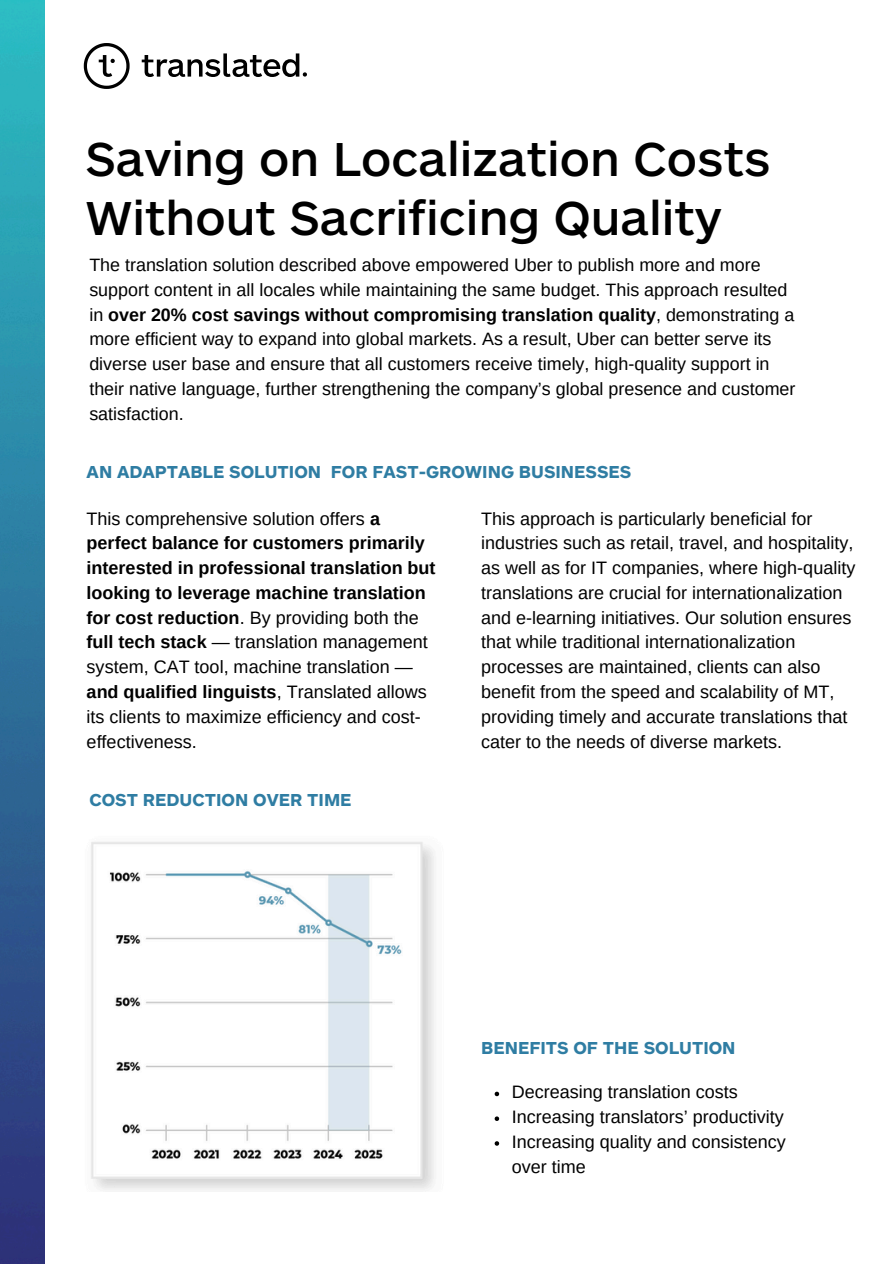
<style>
.page{position:relative;width:894px;height:1264px;background:#fff}
.page>*{position:absolute;margin:0;border:0;box-sizing:border-box;transform-origin:0 0}
.t1{font:500 49.5px/58.5px "ARS Maquette Pro";color:#000}
.t2{font:18px/24.8px "Arimo";color:#000}
.t3{font:700 18px "ARS Maquette Pro";color:#2f7da3}
.t4{font:17.85px/24.8px "Arimo";color:#000}
.s1{font-weight:700}
</style>
<div class="page">
<svg style="left:84px;top:43px;width:46px;height:46px"></svg>
<svg style="left:142px;top:53px;width:165px;height:24px"></svg>
<img style="left:91px;top:842px;width:343px;height:348px">
<img style="left:0;top:0;width:44px;height:1263px">
<svg style="left:494px;top:1091px;width:5px;height:5px"></svg>
<svg style="left:494px;top:1116px;width:5px;height:4px"></svg>
<svg style="left:494px;top:1141px;width:5px;height:4px"></svg>
<p class="t1" style="left:85px;top:127px;width:686px">Saving on Localization Costs<br>Without Sacrificing Quality</p>
<p class="t4" style="left:89px;top:252px;width:707px">The translation solution described above empowered Uber to publish more and more support content in all locales while maintaining the same budget. This approach resulted in <span class="s1">over 20% cost savings without compromising translation quality</span>, demonstrating a more efficient way to expand into global markets. As a result, Uber can better serve its diverse user base and ensure that all customers receive timely, high-quality support in their native language, further strengthening the company’s global presence and customer satisfaction.</p>
<p class="t3" style="left:87px;top:459px;width:546px">AN ADAPTABLE SOLUTION FOR FAST-GROWING BUSINESSES</p>
<h2 class="t2" style="left:87px;top:506px;width:350px">This comprehensive solution offers <span class="s1">a perfect balance for customers primarily interested in professional translation but looking to leverage machine translation for cost reduction</span>. By providing both the <span class="s1">full tech stack</span> — translation management system, CAT tool, machine translation — <span class="s1">and qualified linguists</span>, Translated allows its clients to maximize efficiency and cost&shy;effectiveness.</h2>
<p class="t2" style="left:481px;top:506px;width:373px">This approach is particularly beneficial for industries such as retail, travel, and hospitality,</p>
<p class="t2" style="left:481px;top:555px;width:375px">as well as for IT companies, where high-quality translations are crucial for internationalization and e-learning initiatives. Our solution ensures that while traditional internationalization processes are maintained, clients can also benefit from the speed and scalability of MT, providing timely and accurate translations that cater to the needs of diverse markets.</p>
<h1 class="t3" style="left:89px;top:787px;width:264px">COST REDUCTION OVER TIME</h1>
<h2 class="t3" style="left:481px;top:1035px;width:256px">BENEFITS OF THE SOLUTION</h2>
<p class="t2" style="left:511px;top:1079px;width:227px">Decreasing translation costs</p>
<h2 class="t2" style="left:511px;top:1104px;width:273px">Increasing translators’ productivity</h2>
<p class="t2" style="left:511px;top:1129px;width:276px">Increasing quality and consistency over time</p>
</div>
